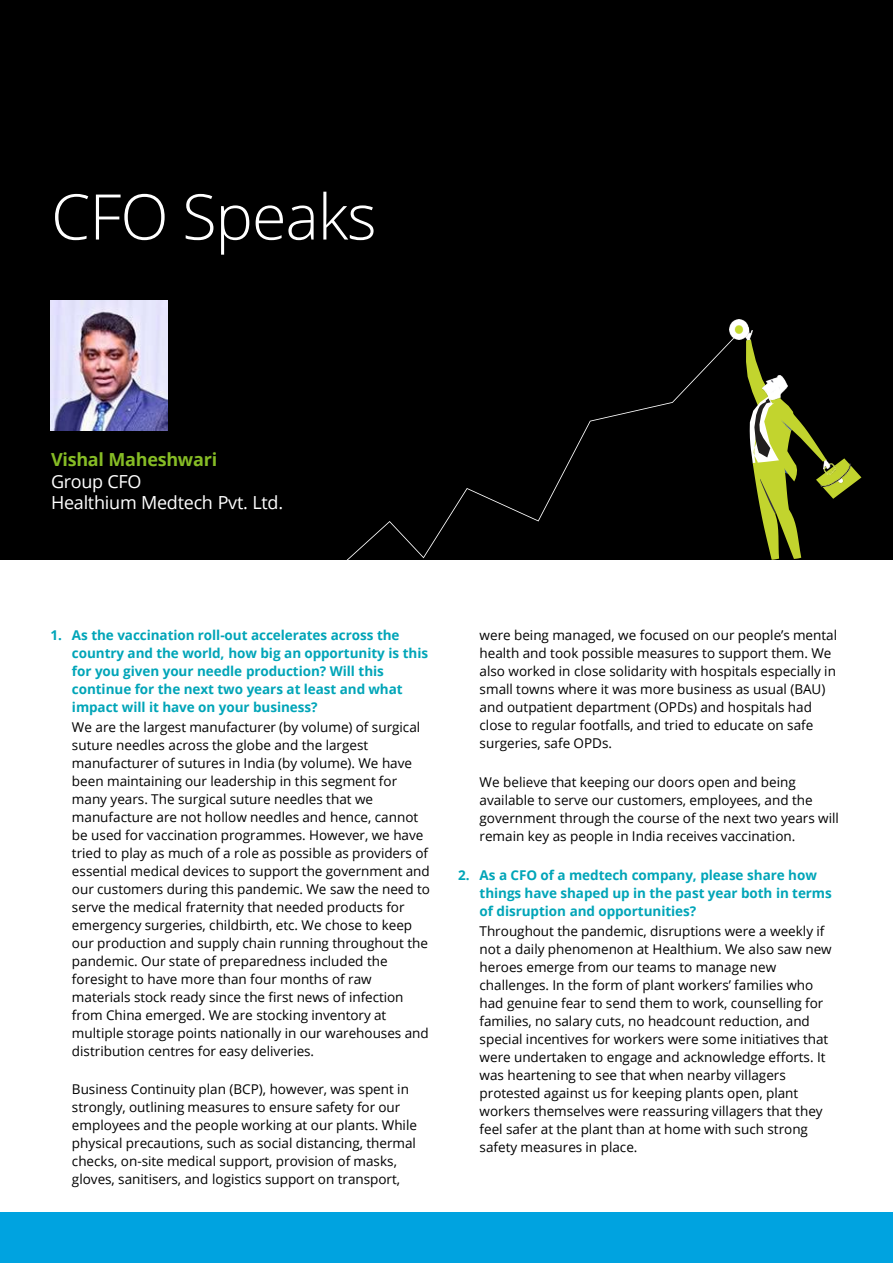
<style>
.page{position:relative;width:893px;height:1263px;background:#fff}
.page>*{position:absolute;margin:0;border:0;box-sizing:border-box;transform-origin:0 0}
.t1{font:300 63px "Open Sans";letter-spacing:-.015em;color:#fff}
.t2{font:18px "Open Sans";letter-spacing:-.015em;color:#fff}
.t3{font:700 18px "Open Sans";letter-spacing:-.015em;color:#86bc25}
.t4{font:13.5px/18px "Open Sans";color:#000}
.t5{font:700 13.5px/18px "Open Sans";letter-spacing:-.005em;color:#00a5b8}
</style>
<div class="page">
<div style="left:0;top:0;width:893px;height:559px;background:#000"></div>
<img style="left:742px;top:327px;width:10px;height:13px">
<svg style="left:746px;top:340px;width:115px;height:220px"></svg>
<img style="left:820px;top:463px;width:30px;height:23px">
<svg style="left:339px;top:339px;width:399px;height:221px"></svg>
<img style="left:729px;top:320px;width:19px;height:19px">
<div style="left:0;top:1212px;width:893px;height:51px;background:#00a3e0"></div>
<img style="left:50px;top:300px;width:118px;height:131px">
<h2 class="t1" style="left:51px;top:174px;width:327px">CFO Speaks</h2>
<p class="t3" style="left:51px;top:447px;width:168px">Vishal Maheshwari</p>
<p class="t2" style="left:51px;top:469px;width:92px">Group CFO</p>
<p class="t2" style="left:51px;top:490px;width:234px">Healthium Medtech Pvt. Ltd.</p>
<p class="t5" style="left:72px;top:626px;width:357px;text-indent:-21px">1. As the vaccination roll-out accelerates across the country and the world, how big an opportunity is this for you given your needle production? Will this continue for the next two years at least and what impact will it have on your business?</p>
<p class="t4" style="left:72px;top:718px;width:359px">We are the largest manufacturer (by volume) of surgical suture needles across the globe and the largest manufacturer of sutures in India (by volume). We have been maintaining our leadership in this segment for many years. The surgical suture needles that we manufacture are not hollow needles and hence, cannot be used for vaccination programmes. However, we have tried to play as much of a role as possible as providers of essential medical devices to support the government and our customers during this pandemic. We saw the need to serve the medical fraternity that needed products for emergency surgeries, childbirth, etc. We chose to keep our production and supply chain running throughout the pandemic. Our state of preparedness included the foresight to have more than four months of raw materials stock ready since the first news of infection from China emerged. We are stocking inventory at multiple storage points nationally in our warehouses and distribution centres for easy deliveries.</p>
<p class="t4" style="left:72px;top:1080px;width:346px">Business Continuity plan (BCP), however, was spent in strongly, outlining measures to ensure safety for our employees and the people working at our plants. While physical precautions, such as social distancing, thermal checks, on-site medical support, provision of masks, gloves, sanitisers, and logistics support on transport,</p>
<p class="t4" style="left:479px;top:626px;width:359px">were being managed, we focused on our people’s mental health and took possible measures to support them. We also worked in close solidarity with hospitals especially in small towns where it was more business as usual (BAU) and outpatient department (OPDs) and hospitals had close to regular footfalls, and tried to educate on safe surgeries, safe OPDs.</p>
<p class="t4" style="left:479px;top:773px;width:361px">We believe that keeping our doors open and being available to serve our customers, employees, and the government through the course of the next two years will remain key as people in India receives vaccination.</p>
<p class="t5" style="left:479px;top:866px;width:354px;text-indent:-21px">2. As a CFO of a medtech company, please share how things have shaped up in the past year both in terms of disruption and opportunities?</p>
<p class="t4" style="left:479px;top:921px;width:354px">Throughout the pandemic, disruptions were a weekly if not a daily phenomenon at Healthium. We also saw new heroes emerge from our teams to manage new challenges. In the form of plant workers’ families who had genuine fear to send them to work, counselling for families, no salary cuts, no headcount reduction, and special incentives for workers were some initiatives that were undertaken to engage and acknowledge efforts. It was heartening to see that when nearby villagers protested against us for keeping plants open, plant workers themselves were reassuring villagers that they feel safer at the plant than at home with such strong safety measures in place.</p>
</div>
